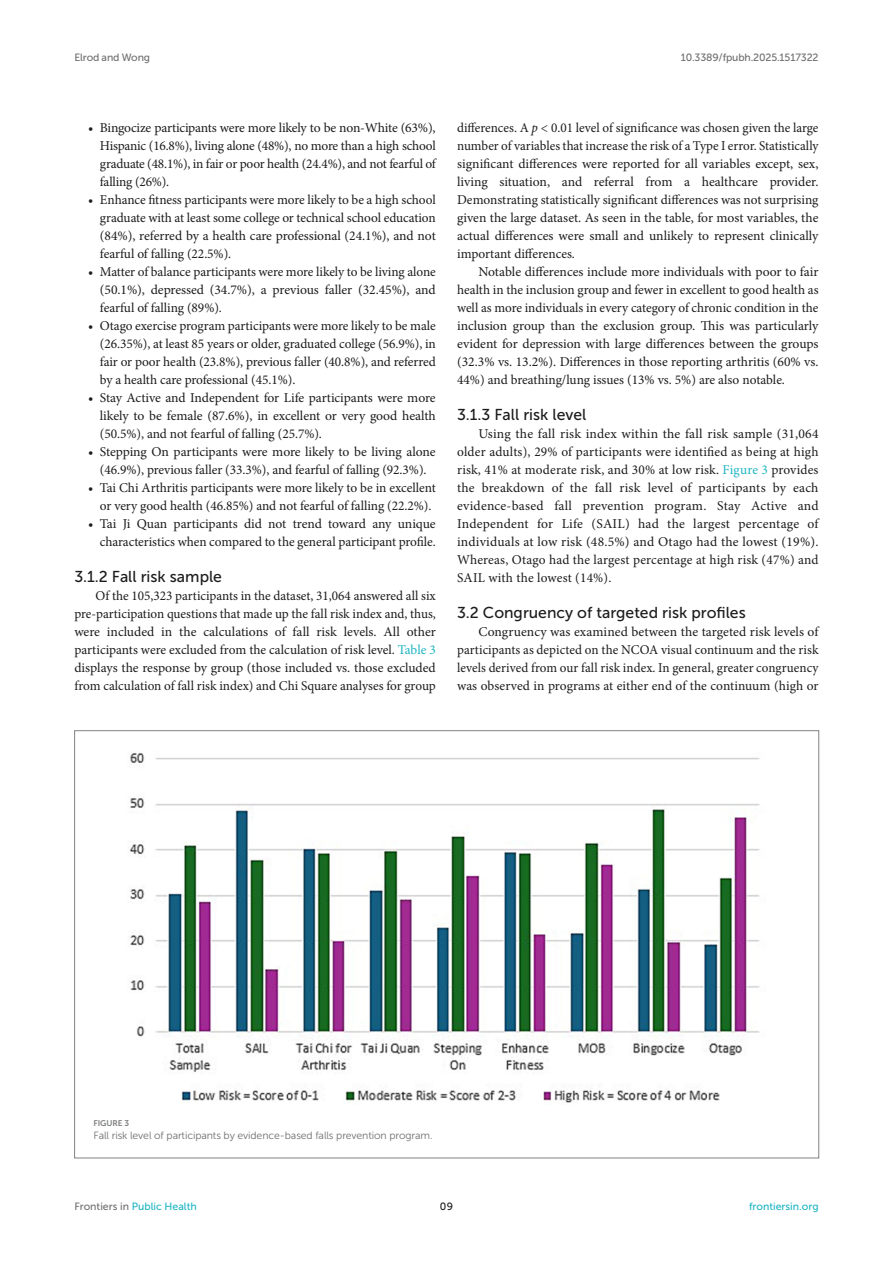
<style>
.page{position:relative;width:893px;height:1263px;background:#fff}
.page>*{position:absolute;margin:0;border:0;box-sizing:border-box;transform-origin:0 0}
.HEAD_3{font:15.75px "Museo Sans 500";color:#1b1c1b}
.TEXT{font:13.5px/18px "Minion Pro";color:#1b1c1b;text-align:justify}
.BL_MID{font:13.5px/18px "Minion Pro";letter-spacing:-.005em;color:#1b1c1b;text-align:justify}
.BL_ABW{font:13.5px/18px "Minion Pro";letter-spacing:-.015em;color:#1b1c1b;text-align:justify}
.FIG_LEG{font:10.5px "Museo Sans 300";letter-spacing:-.01em;color:#706f70}
.t1{font:10.5px "Museo Sans 500";letter-spacing:-.015em;color:#706f70}
.t2{font:10.5px "Museo Sans 500";color:#1db5c3}
.t3{font:10.5px "Museo Sans 500";color:#1b1c1b}
.FIG_HD{font:8.25px "Museo Sans 700";letter-spacing:-.01em;color:#7e7f7f}
.s1{color:#1db5c3}
.s2{font-style:italic}
.s3{color:#706f70}
</style>
<div class="page">
<img style="left:130px;top:753px;width:630px;height:350px">
<p class="t1" style="left:74px;top:51px;width:77px">Elrod and Wong</p>
<p class="t1" style="left:681px;top:51px;width:139px">10.3389/fpubh.2025.1517322</p>
<p class="BL_ABW" style="left:100px;top:119px;width:337px;text-indent:-12px">• Bingocize participants were more likely to be non-White (63%), Hispanic (16.8%), living alone (48%), no more than a high school graduate (48.1%), in fair or poor health (24.4%), and not fearful of falling (26%).</p>
<p class="BL_MID" style="left:100px;top:191px;width:337px;text-indent:-12px">• Enhance fitness participants were more likely to be a high school graduate with at least some college or technical school education (84%), referred by a health care professional (24.1%), and not fearful of falling (22.5%).</p>
<p class="BL_MID" style="left:100px;top:263px;width:337px;text-indent:-12px">• Matter of balance participants were more likely to be living alone (50.1%), depressed (34.7%), a previous faller (32.45%), and fearful of falling (89%).</p>
<p class="BL_MID" style="left:100px;top:317px;width:337px;text-indent:-12px">• Otago exercise program participants were more likely to be male (26.35%), at least 85 years or older, graduated college (56.9%), in fair or poor health (23.8%), previous faller (40.8%), and referred by a health care professional (45.1%).</p>
<p class="BL_MID" style="left:100px;top:389px;width:337px;text-indent:-12px">• Stay Active and Independent for Life participants were more likely to be female (87.6%), in excellent or very good health (50.5%), and not fearful of falling (25.7%).</p>
<p class="BL_MID" style="left:88px;top:443px;width:349px;text-align:center">• Stepping On participants were more likely to be living alone (46.9%), previous faller (33.3%), and fearful of falling (92.3%).</p>
<p class="BL_MID" style="left:88px;top:479px;width:349px;text-align:center">• Tai Chi Arthritis participants were more likely to be in excellent or very good health (46.85%) and not fearful of falling (22.2%).</p>
<p class="BL_MID" style="left:88px;top:515px;width:349px;text-align:right">• Tai Ji Quan participants did not trend toward any unique characteristics when compared to the general participant profile.</p>
<p class="HEAD_3" style="left:74px;top:568px;width:149px">3.1.2 Fall risk sample</p>
<p class="TEXT" style="left:74px;top:587px;width:363px;text-indent:21px">Of the 105,323 participants in the dataset, 31,064 answered all six pre-participation questions that made up the fall risk index and, thus, were included in the calculations of fall risk levels. All other participants were excluded from the calculation of risk level. <span class="s1">Table 3 </span>displays the response by group (those included vs. those excluded from calculation of fall risk index) and Chi Square analyses for group</p>
<p class="TEXT" style="left:457px;top:119px;width:363px">differences. A <span class="s2">p</span> &lt; 0.01 level of significance was chosen given the large number of variables that increase the risk of a Type I error. Statistically significant differences were reported for all variables except, sex, living situation, and referral from a healthcare provider.<br>Demonstrating statistically significant differences was not surprising given the large dataset. As seen in the table, for most variables, the actual differences were small and unlikely to represent clinically important differences.</p>
<p class="TEXT" style="left:457px;top:263px;width:363px;text-indent:21px">Notable differences include more individuals with poor to fair health in the inclusion group and fewer in excellent to good health as well as more individuals in every category of chronic condition in the inclusion group than the exclusion group. This was particularly evident for depression with large differences between the groups (32.3% vs. 13.2%). Differences in those reporting arthritis (60% vs.<br>44%) and breathing/lung issues (13% vs. 5%) are also notable.</p>
<p class="HEAD_3" style="left:457px;top:406px;width:131px">3.1.3 Fall risk level</p>
<p class="TEXT" style="left:457px;top:425px;width:363px;text-indent:21px">Using the fall risk index within the fall risk sample (31,064 older adults), 29% of participants were identified as being at high risk, 41% at moderate risk, and 30% at low risk. <span class="s1">Figure 3</span> provides the breakdown of the fall risk level of participants by each evidence-based fall prevention program. Stay Active and Independent for Life (SAIL) had the largest percentage of individuals at low risk (48.5%) and Otago had the lowest (19%).<br>Whereas, Otago had the largest percentage at high risk (47%) and SAIL with the lowest (14%).</p>
<p class="HEAD_3" style="left:457px;top:604px;width:290px">3.2 Congruency of targeted risk profiles</p>
<p class="TEXT" style="left:457px;top:623px;width:363px;text-indent:21px">Congruency was examined between the targeted risk levels of participants as depicted on the NCOA visual continuum and the risk levels derived from our fall risk index. In general, greater congruency was observed in programs at either end of the continuum (high or</p>
<p class="FIG_HD" style="left:94px;top:1118px;width:37px">FIGURE 3</p>
<p class="FIG_LEG" style="left:94px;top:1130px;width:341px">Fall risk level of participants by evidence-based falls prevention program.</p>
<p class="t2" style="left:74px;top:1200px;width:124px"><span class="s3">Frontiers in</span> Public Health</p>
<p class="t3" style="left:440px;top:1200px;width:15px">09</p>
<p class="t2" style="left:749px;top:1200px;width:71px">frontiersin.org</p>
</div>
